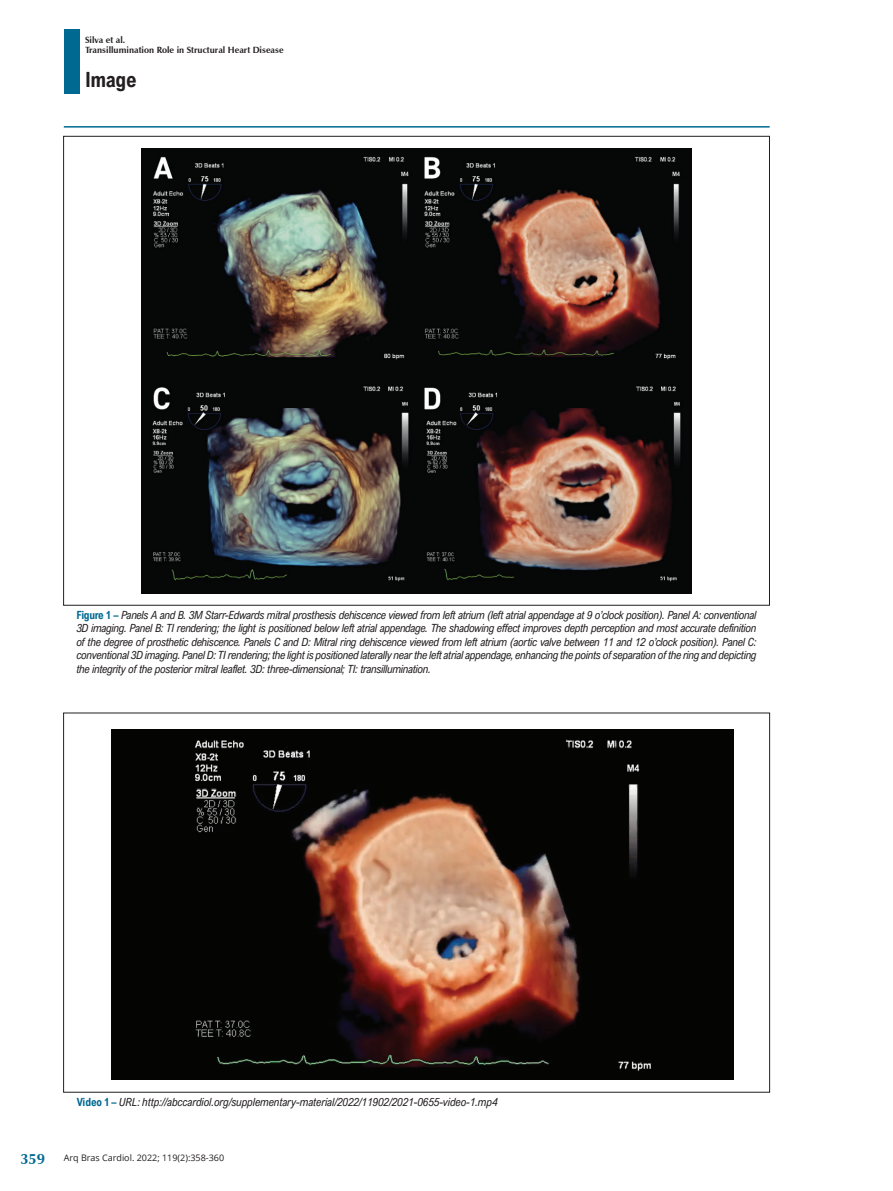
<style>
.page{position:relative;width:893px;height:1191px;background:#fff}
.page>*{position:absolute;margin:0;border:0;box-sizing:border-box;transform-origin:0 0}
.t1{font:700 21px "Arial Nova Cond";letter-spacing:-.02em;color:#231f20}
.t2{font:700 15px "Zapf Humanist 601 BT";color:#006991}
._06_-_LEGENDA_FIGURA{font:italic 11.25px/13.5px "Arial Nova Cond";letter-spacing:-.01em;color:#231f20;text-align:justify}
.t3{font:700 9px/10.8px "Zapf Humanist 601 BT";color:#231f20}
.t4{font:9px "Open Sans";color:#231f20}
.s1{font-weight:700;font-style:normal;color:#006991}
</style>
<div class="page">
<hr style="left:64px;top:126px;width:706px;height:2px;background:#006991">
<div style="left:64px;top:29px;width:16px;height:65px;background:#006991"></div>
<img style="left:141px;top:148px;width:551px;height:445px">
<img style="left:111px;top:729px;width:622px;height:350px">
<p class="t3" style="left:85px;top:34px;width:200px">Silva et al.<br>Transillumination Role in Structural Heart Disease</p>
<h1 class="t1" style="left:85px;top:67px;width:53px">Image</h1>
<p class="_06_-_LEGENDA_FIGURA" style="left:76px;top:608px;width:682px"><span class="s1">Figure 1 –</span> Panels A and B. 3M Starr-Edwards mitral prosthesis dehiscence viewed from left atrium (left atrial appendage at 9 o’clock position). Panel A: conventional 3D imaging. Panel B: TI rendering; the light is positioned below left atrial appendage. The shadowing effect improves depth perception and most accurate definition of the degree of prosthetic dehiscence. Panels C and D: Mitral ring dehiscence viewed from left atrium (aortic valve between 11 and 12 o’clock position). Panel C: conventional 3D imaging. Panel D: TI rendering; the light is positioned laterally near the left atrial appendage, enhancing the points of separation of the ring and depicting the integrity of the posterior mitral leaflet. 3D: three-dimensional; TI: transillumination.</p>
<h2 class="t2" style="left:20px;top:1149px;width:26px">359</h2>
<p class="_06_-_LEGENDA_FIGURA" style="left:77px;top:1095px;width:422px"><span class="s1">Video 1 –</span> URL: http://abccardiol.org/supplementary-material/2022/11902/2021-0655-video-1.mp4</p>
<p class="t4" style="left:64px;top:1152px;width:162px">Arq Bras Cardiol. 2022; 119(2):358-360</p>
</div>
